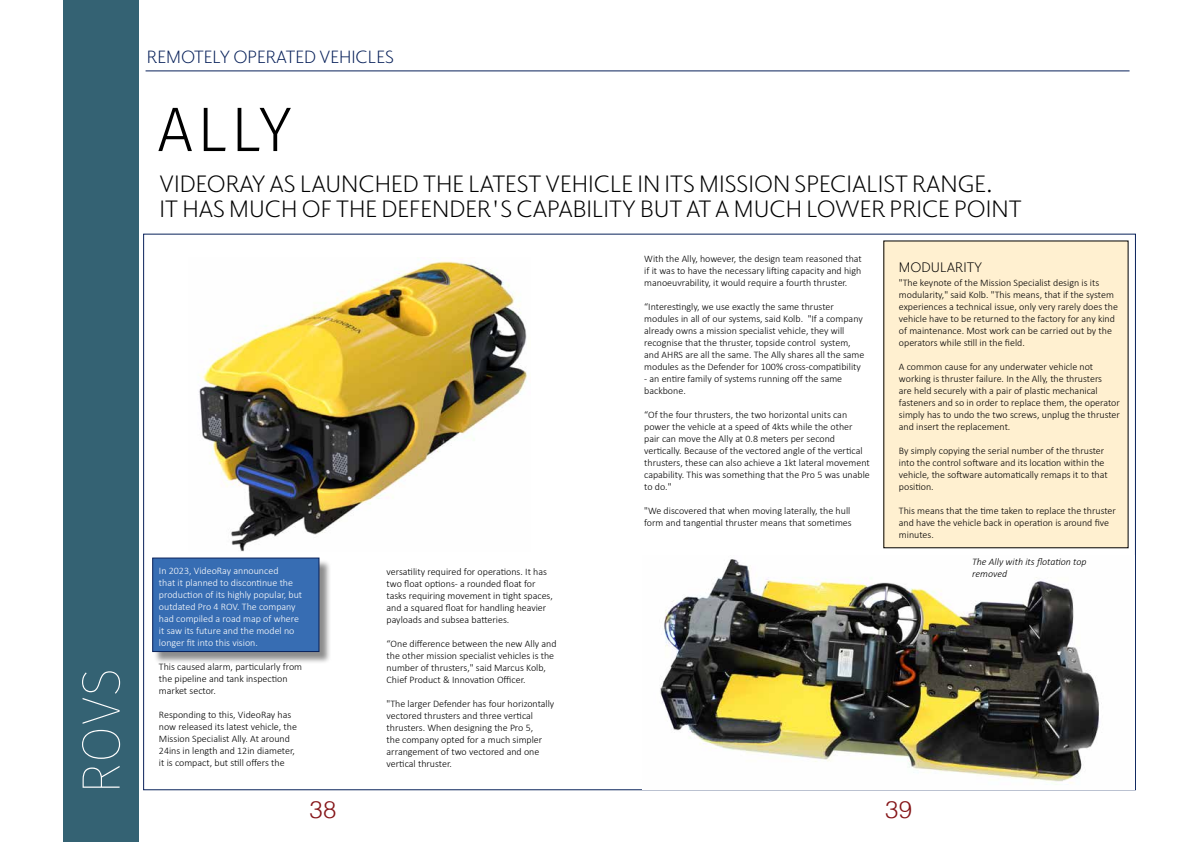
<style>
.page{position:relative;width:1191px;height:842px;background:#fff}
.page>*{position:absolute;margin:0;border:0;box-sizing:border-box;transform-origin:0 0}
.t1{font:300 63px "Fira Sans";color:#000}
.t2{font:100 54.3px "Fira Sans";color:#fff}
.t3{font:300 24px/25px "Elido";color:#000}
.t4{font:300 24px "Helvetica";color:#851518}
.t5{font:300 18px "Elido";color:#08215a}
.t6{font:300 14px "Elido";color:#000}
.t7{font:300 10px/12px "Calibri";color:#000}
.t8{font:300 10px/12px "Calibri";color:#fff}
.t9{font:italic 300 10px/12px "Calibri";color:#000}
</style>
<div class="page">
<div style="left:63px;top:0;width:76px;height:842px;background:#346273"></div>
<div style="left:154px;top:559px;width:178px;height:105px;background:#000;opacity:.45"></div>
<div style="left:152px;top:557px;width:167px;height:95px;background:#376db3;border:1px solid #08215a"></div>
<div style="left:883px;top:241px;width:245px;height:307px;background:#fff0d0"></div>
<img style="left:199px;top:261px;width:328px;height:290px">
<img style="left:660px;top:559px;width:442px;height:224px">
<hr style="left:146px;top:70px;width:983px;height:1px;background:#08215a">
<h2 class="t2" style="left:63px;top:794px;width:128px;rotate:-90deg">ROVS</h2>
<h3 class="t5" style="left:147px;top:45px;width:248px">REMOTELY OPERATED VEHICLES</h3>
<h1 class="t1" style="left:157px;top:84px;width:136px">ALLY</h1>
<h3 class="t3" style="left:159px;top:170px;width:863px">VIDEORAY AS LAUNCHED THE LATEST VEHICLE IN ITS MISSION SPECIALIST RANGE.<br>IT HAS MUCH OF THE DEFENDER'S CAPABILITY BUT AT A MUCH LOWER PRICE POINT</h3>
<p class="t8" style="left:159px;top:564px;width:145px">In 2023, VideoRay announced<br>that it planned to discontinue the production of its highly popular, but outdated Pro 4 ROV. The company had compiled a road map of where it saw its future and the model no longer fit into this vision.</p>
<p class="t7" style="left:159px;top:660px;width:145px">This caused alarm, particularly from the pipeline and tank inspection market sector.</p>
<p class="t7" style="left:159px;top:708px;width:140px">Responding to this, VideoRay has now released its latest vehicle, the Mission Specialist Ally. At around 24ins in length and 12in diameter, it is compact, but still offers the</p>
<p class="t7" style="left:386px;top:565px;width:168px">versatility required for operations. It has two float options- a rounded float for tasks requiring movement in tight spaces, and a squared float for handling heavier payloads and subsea batteries.</p>
<p class="t7" style="left:386px;top:637px;width:172px">“One difference between the new Ally and the other mission specialist vehicles is the number of thrusters," said Marcus Kolb, Chief Product &amp; Innovation Officer.</p>
<p class="t7" style="left:386px;top:697px;width:169px">"The larger Defender has four horizontally vectored thrusters and three vertical thrusters. When designing the Pro 5,<br>the company opted for a much simpler arrangement of two vectored and one vertical thruster.</p>
<p class="t7" style="left:644px;top:252px;width:219px;text-align:justify">With the Ally, however, the design team reasoned that if it was to have the necessary lifting capacity and high manoeuvrability, it would require a fourth thruster.</p>
<p class="t7" style="left:644px;top:300px;width:222px">“Interestingly, we use exactly the same thruster modules in all of our systems, said Kolb. "If a company already owns a mission specialist vehicle, they will recognise that the thruster, topside control system, and AHRS are all the same. The Ally shares all the same modules as the Defender for 100% cross-compatibility</p>
<p class="t7" style="left:644px;top:372px;width:199px">- an entire family of systems running off the same backbone.</p>
<p class="t7" style="left:644px;top:408px;width:227px">“Of the four thrusters, the two horizontal units can power the vehicle at a speed of 4kts while the other pair can move the Ally at 0.8 meters per second vertically. Because of the vectored angle of the vertical thrusters, these can also achieve a 1kt lateral movement capability. This was something that the Pro 5 was unable to do."</p>
<p class="t7" style="left:644px;top:504px;width:209px">"We discovered that when moving laterally, the hull form and tangential thruster means that sometimes</p>
<h3 class="t6" style="left:899px;top:258px;width:85px">MODULARITY</h3>
<p class="t7" style="left:899px;top:276px;width:220px">"The keynote of the Mission Specialist design is its modularity," said Kolb. "This means, that if the system experiences a technical issue, only very rarely does the vehicle have to be returned to the factory for any kind of maintenance. Most work can be carried out by the operators while still in the field.</p>
<p class="t7" style="left:899px;top:360px;width:222px">A common cause for any underwater vehicle not working is thruster failure. In the Ally, the thrusters<br>are held securely with a pair of plastic mechanical fasteners and so in order to replace them, the operator simply has to undo the two screws, unplug the thruster and insert the replacement.</p>
<p class="t7" style="left:899px;top:444px;width:210px">By simply copying the serial number of the thruster into the control software and its location within the vehicle, the software automatically remaps it to that position.</p>
<p class="t7" style="left:899px;top:504px;width:219px">This means that the time taken to replace the thruster and have the vehicle back in operation is around five minutes.</p>
<p class="t9" style="left:972px;top:556px;width:116px">The Ally with its flotation top removed</p>
<h3 class="t4" style="left:309px;top:789px;width:28px">38</h3>
<h3 class="t4" style="left:885px;top:788px;width:28px">39</h3>
</div>
